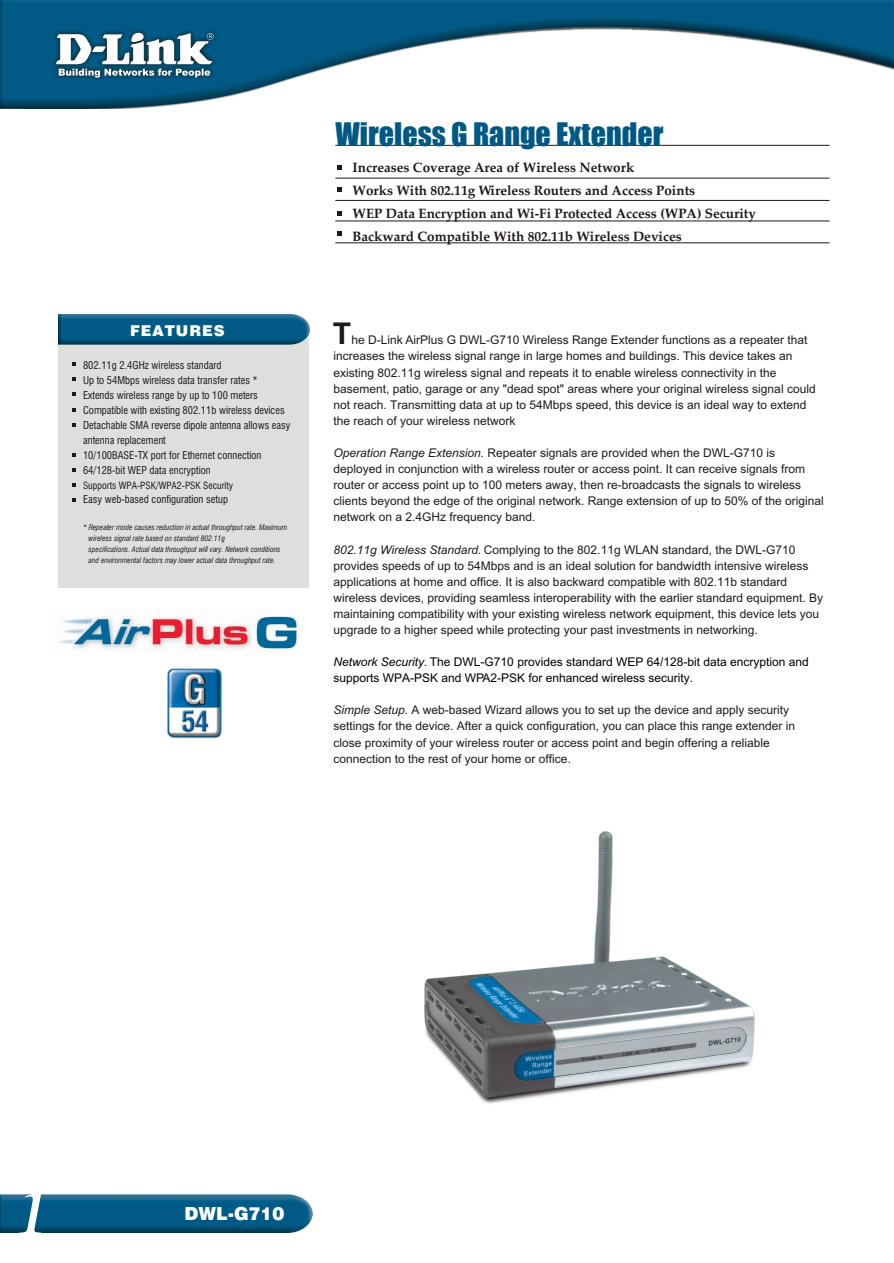
<style>
.page{position:relative;width:894px;height:1263px;background:#fff}
.page>*{position:absolute;margin:0;border:0;box-sizing:border-box;transform-origin:0 0}
.t1{font:italic 62.4px "Times New Roman";color:#fff;scale:1.41 1}
.t2{font:30px "Impact";color:#005985}
.t3{font:700 30px "Arial";color:#1f1a17}
.t4{font:18px "Swis 721 Blk BT";color:#fff}
.t5{font:15px "Swis 721 Blk BT";letter-spacing:.065em;color:#fff}
.t6{font:700 13.5px/22.8px "Palatino Linotype";color:#1f1a17}
.t7{font:12px/16px "Arial";color:#1f1a17}
.t8{font:12px/16px "Arial";color:#000}
.t9{font:10.5px/15.1px "Swis 721 Cn BT";color:#1f1a17}
.t10{font:9.75px "Swis 721 Cn BT";color:#1f1a17}
.t11{font:italic 7.5px/10.8px "Swis 721 Cn BT";color:#1f1a17}
.s1{font-style:italic}
</style>
<div class="page">
<img style="left:424px;top:831px;width:330px;height:273px">
<img style="left:0;top:1194px;width:313px;height:38px">
<div style="left:58px;top:324px;width:250px;height:264px;background:#dedede"></div>
<svg style="left:72px;top:362px;width:4px;height:4px"></svg>
<svg style="left:72px;top:408px;width:4px;height:4px"></svg>
<svg style="left:72px;top:377px;width:4px;height:4px"></svg>
<svg style="left:72px;top:423px;width:4px;height:4px"></svg>
<svg style="left:72px;top:393px;width:4px;height:3px"></svg>
<svg style="left:72px;top:453px;width:4px;height:4px"></svg>
<svg style="left:72px;top:468px;width:4px;height:4px"></svg>
<svg style="left:73px;top:498px;width:3px;height:4px"></svg>
<svg style="left:337px;top:166px;width:4px;height:4px"></svg>
<svg style="left:337px;top:188px;width:4px;height:4px"></svg>
<svg style="left:337px;top:211px;width:4px;height:4px"></svg>
<svg style="left:337px;top:231px;width:4px;height:4px"></svg>
<hr style="left:335px;top:145px;width:495px;height:1px;background:#1f1a17">
<hr style="left:335px;top:178px;width:495px;height:1px;background:#1f1a17">
<hr style="left:335px;top:200px;width:495px;height:1px;background:#1f1a17">
<hr style="left:335px;top:221px;width:495px;height:1px;background:#1f1a17">
<hr style="left:335px;top:243px;width:495px;height:1px;background:#1f1a17">
<img style="left:58px;top:315px;width:252px;height:30px">
<img style="left:0;top:0;width:894px;height:108px">
<img style="left:52px;top:29px;width:165px;height:52px">
<svg style="left:56px;top:33px;width:158px;height:45px"></svg>
<img style="left:59px;top:616px;width:239px;height:34px">
<img style="left:167px;top:668px;width:55px;height:70px">
<h2 class="t2" style="left:336px;top:122px;width:329px">Wireless G Range Extender</h2>
<p class="t6" style="left:353px;top:158px;width:405px">Increases Coverage Area of Wireless Network<br>Works With 802.11g Wireless Routers and Access Points<br>WEP Data Encryption and Wi-Fi Protected Access (WPA) Security Backward Compatible With 802.11b Wireless Devices</p>
<p class="t5" style="left:130px;top:325px;width:96px">FEATURES</p>
<h2 class="t3" style="left:333px;top:322px;width:20px">T</h2>
<p class="t7" style="left:333px;top:333px;width:484px;text-indent:18px">he D-Link AirPlus G DWL-G710 Wireless Range Extender functions as a repeater that increases the wireless signal range in large homes and buildings. This device takes an existing 802.11g wireless signal and repeats it to enable wireless connectivity in the basement, patio, garage or any "dead spot" areas where your original wireless signal could not reach. Transmitting data at up to 54Mbps speed, this device is an ideal way to extend the reach of your wireless network</p>
<p class="t7" style="left:333px;top:446px;width:492px"><span class="s1">Operation Range Extension.</span> Repeater signals are provided when the DWL-G710 is deployed in conjunction with a wireless router or access point. It can receive signals from router or access point up to 100 meters away, then re-broadcasts the signals to wireless clients beyond the edge of the original network. Range extension of up to 50% of the original network on a 2.4GHz frequency band.</p>
<p class="t7" style="left:333px;top:542px;width:491px"><span class="s1">802.11g Wireless Standard.</span> Complying to the 802.11g WLAN standard, the DWL-G710 provides speeds of up to 54Mbps and is an ideal solution for bandwidth intensive wireless applications at home and office. It is also backward compatible with 802.11b standard wireless devices, providing seamless interoperability with the earlier standard equipment. By maintaining compatibility with your existing wireless network equipment, this device lets you upgrade to a higher speed while protecting your past investments in networking.</p>
<p class="t9" style="left:83px;top:358px;width:209px">802.11g 2.4GHz wireless standard<br>Up to 54Mbps wireless data transfer rates * Extends wireless range by up to 100 meters Compatible with existing 802.11b wireless devices Detachable SMA reverse dipole antenna allows easy antenna replacement<br>10/100BASE-TX port for Ethernet connection 64/128-bit WEP data encryption</p>
<p class="t10" style="left:83px;top:481px;width:152px">Supports WPA-PSK/WPA2-PSK Security</p>
<p class="t9" style="left:83px;top:493px;width:146px">Easy web-based configuration setup</p>
<p class="t11" style="left:89px;top:523px;width:200px;text-indent:-6px">* Repeater mode causes reduction in actual throughput rate. Maximum wireless signal rate based on standard 802.11g<br>specifications. Actual data throughput will vary. Network conditions and environmental factors may lower actual data throughput rate.</p>
<p class="t8" style="left:333px;top:655px;width:477px"><span class="s1">Network Security.</span> The DWL-G710 provides standard WEP 64/128-bit data encryption and supports WPA-PSK and WPA2-PSK for enhanced wireless security.</p>
<p class="t7" style="left:333px;top:703px;width:463px"><span class="s1">Simple Setup.</span> A web-based Wizard allows you to set up the device and apply security settings for the device. After a quick configuration, you can place this range extender in close proximity of your wireless router or access point and begin offering a reliable connection to the rest of your home or office.</p>
<h1 class="t1" style="left:8px;top:1190px;width:40px">1</h1>
<h3 class="t4" style="left:184px;top:1207px;width:101px">DWL-G710</h3>
</div>
